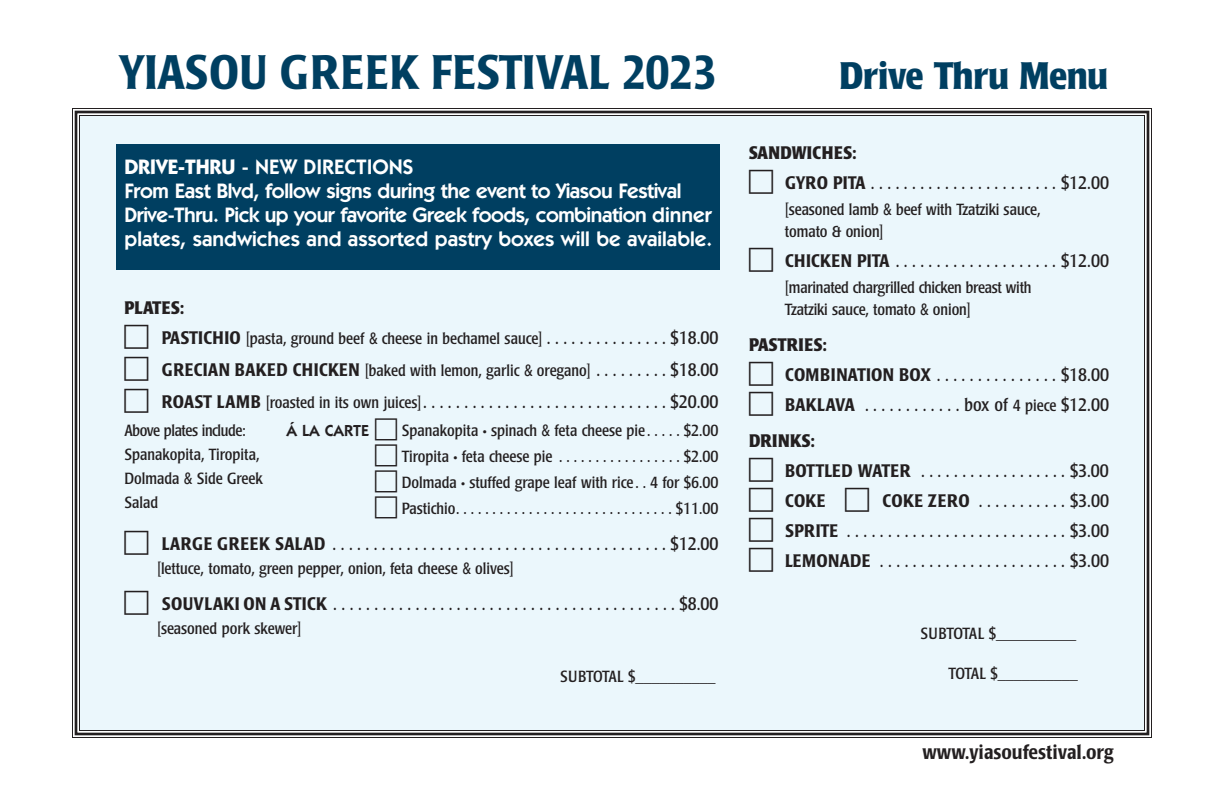
<style>
.page{position:relative;width:1224px;height:792px;background:#fff}
.page>*{position:absolute;margin:0;border:0;box-sizing:border-box;transform-origin:0 0}
.t1{font:500 condensed 48px "Poppl Laudatio";letter-spacing:.01em;color:#003f61}
.t2{font:700 condensed 38px "Poppl Laudatio";color:#003f61}
.t3{font:600 21px/24px "Itc Kabel";letter-spacing:-.015em;color:#fff}
.t4{font:500 condensed 20px "Poppl Laudatio";color:#231f20}
.t5{font:condensed 18px/30px "Poppl Laudatio";color:#231f20}
.t6{font:700 condensed 18px "Poppl Laudatio";letter-spacing:.02em;color:#231f20}
.t7{font:condensed 16px/26px "Poppl Laudatio";color:#231f20}
.t8{font:condensed 16px "Poppl Laudatio";letter-spacing:-.02em;color:#231f20}
.t9{font:600 16px "Itc Kabel";color:#231f20}
.s1{font-weight:700}
.s2{font-weight:500;font-size:18px}
.s3{font-family:"Avenir Next Condensed";font-weight:500;font-stretch:normal}
.s4{font-size:18px}
.s5{font-weight:500}
.s6{font-size:16px}
.s7{font-size:12px}
</style>
<div class="page">
<div style="left:80px;top:116px;width:1064px;height:614px;background:#ebf7fc"></div>
<div style="left:75px;top:111px;width:1074px;height:624px;border:3px solid #231f20"></div>
<div style="left:117px;top:144px;width:603px;height:126px;background:#003f61"></div>
<h1 class="t1" style="left:119px;top:51px;width:599px">YIASOU GREEK FESTIVAL 2023</h1>
<h2 class="t2" style="left:839px;top:59px;width:270px">Drive Thru Menu</h2>
<h3 class="t3" style="left:125px;top:157px;width:589px"><span class="s1">DRIVE-THRU</span> - NEW DIRECTIONS<br>From East Blvd, follow signs during the event to Yiasou Festival Drive-Thru. Pick up your favorite Greek foods, combination dinner plates, sandwiches and assorted pastry boxes will be available.</h3>
<p class="t6" style="left:125px;top:300px;width:61px">PLATES:</p>
<p class="t7" style="left:162px;top:324px;width:558px;line-height:32px"><span class="s2">PASTICHIO</span> [pasta, ground beef <span class="s3">&amp;</span> cheese in bechamel sauce] <span class="s4">. . . . . . . . . . . . . . . $18.00<br></span><span class="s2">GRECIAN BAKED CHICKEN</span> [baked with lemon, garlic <span class="s3">&amp;</span> oregano] <span class="s4">. . . . . . . . . $18.00</span></p>
<p class="t5" style="left:162px;top:388px;width:558px"><span class="s5">ROAST LAMB</span> <span class="s6">[roasted in its own juices]</span>. . . . . . . . . . . . . . . . . . . . . . . . . . . . . . $20.00</p>
<p class="t7" style="left:402px;top:419px;width:318px;text-align:justify">Spanakopita <span class="s7">•</span> spinach <span class="s3">&amp;</span> feta cheese pie . . . . . $2.00<br>Tiropita <span class="s7">•</span> feta cheese pie . . . . . . . . . . . . . . . . . $2.00<br>Dolmada <span class="s7">•</span> stuffed grape leaf with rice . . 4 for $6.00<br>Pastichio. . . . . . . . . . . . . . . . . . . . . . . . . . . . . . $11.00</p>
<p class="t5" style="left:162px;top:530px;width:558px"><span class="s5">LARGE GREEK SALAD</span> . . . . . . . . . . . . . . . . . . . . . . . . . . . . . . . . . . . . . . . . . $12.00</p>
<p class="t7" style="left:157px;top:557px;width:358px">[lettuce, tomato, green pepper, onion, feta cheese <span class="s3">&amp;</span> olives]</p>
<p class="t5" style="left:162px;top:590px;width:558px"><span class="s5">SOUVLAKI ON A STICK</span> . . . . . . . . . . . . . . . . . . . . . . . . . . . . . . . . . . . . . . . . . . $8.00</p>
<p class="t7" style="left:157px;top:617px;width:146px">[seasoned pork skewer]</p>
<p class="t8" style="left:560px;top:670px;width:157px">SUBTOTAL $__________</p>
<p class="t7" style="left:125px;top:420px;width:140px;line-height:24px">Above plates include:<br>Spanakopita, Tiropita,<br>Dolmada <span class="s3">&amp;</span> Side Greek<br>Salad</p>
<p class="t9" style="left:286px;top:425px;width:84px">Á LA CARTE</p>
<p class="t5" style="left:785px;top:140px;width:325px;text-indent:-36px"><span class="s1">SANDWICHES:<br></span><span class="s5">GYRO PITA</span> . . . . . . . . . . . . . . . . . . . . . . . $12.00</p>
<p class="t7" style="left:785px;top:200px;width:257px;line-height:22px">[seasoned lamb <span class="s3">&amp;</span> beef with Tzatziki sauce, tomato &amp; onion]</p>
<p class="t5" style="left:785px;top:248px;width:325px"><span class="s5">CHICKEN PITA</span> . . . . . . . . . . . . . . . . . . . . $12.00</p>
<p class="t7" style="left:785px;top:278px;width:248px;line-height:22px">[marinated chargrilled chicken breast with<br>Tzatziki sauce, tomato <span class="s3">&amp;</span> onion]</p>
<p class="t5" style="left:785px;top:332px;width:326px;text-indent:-36px"><span class="s1">PASTRIES:<br></span><span class="s5">COMBINATION BOX</span> . . . . . . . . . . . . . . . $18.00<br><span class="s5">BAKLAVA</span> . . . . . . . . . . . . box of <span class="s6">4 piece</span> $12.00</p>
<p class="t5" style="left:785px;top:428px;width:325px;text-indent:-36px"><span class="s1">DRINKS:<br></span><span class="s5">BOTTLED WATER</span> . . . . . . . . . . . . . . . . . . $3.00<br><span class="s5">COKE</span></p>
<p class="t5" style="left:785px;top:488px;width:325px;text-align:justify;text-indent:98px"><span class="s5">COKE ZERO</span> . . . . . . . . . . . $3.00<br><span class="s5">SPRITE</span> . . . . . . . . . . . . . . . . . . . . . . . . . . . $3.00<br><span class="s5">LEMONADE</span> . . . . . . . . . . . . . . . . . . . . . . . $3.00</p>
<p class="t8" style="left:921px;top:628px;width:157px">SUBTOTAL $__________</p>
<p class="t7" style="left:948px;top:662px;width:131px">TOTAL $__________</p>
<p class="t4" style="left:922px;top:743px;width:193px">www.yiasoufestival.org</p>
</div>
